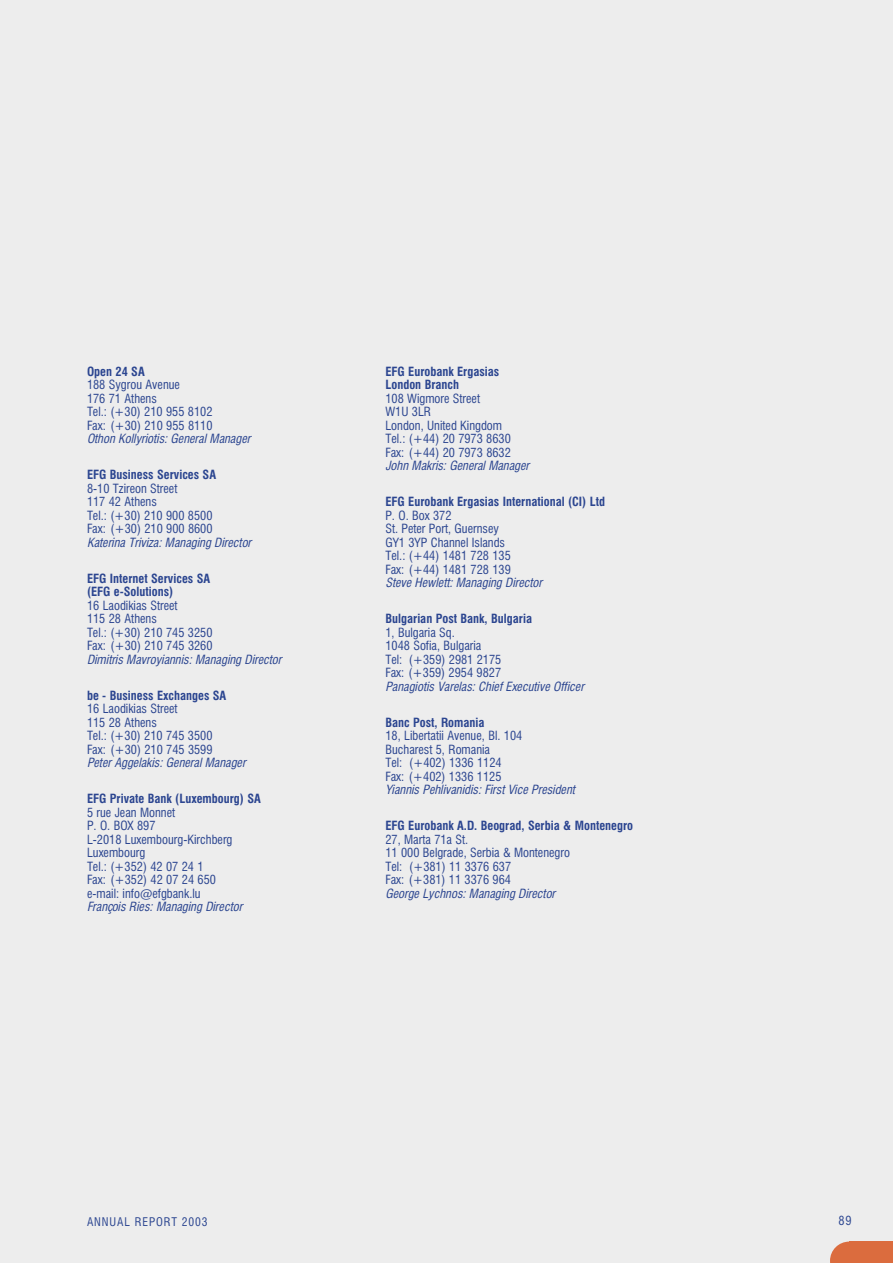
<style>
.page{position:relative;width:893px;height:1263px;background:#fff}
.page>*{position:absolute;margin:0;border:0;box-sizing:border-box;transform-origin:0 0}
.t1{font:12.75px/13.5px "Mg Helvetica Cond";color:#2b4590}
.t2{font:italic 12.75px "Mg Helvetica Cond";color:#2b4590}
.t3{font:700 12.75px/13.5px "Mg Helvetica Cond";color:#2b4590}
.t4{font:12px "Mg Helvetica Cond";letter-spacing:.07em;color:#2b4590}
</style>
<div class="page">
<div style="left:0;top:0;width:892px;height:1263px;background:#ededed"></div>
<div style="left:849px;top:1242px;width:43px;height:21px;background:#db6c3e"></div>
<svg style="left:830px;top:1242px;width:19px;height:21px"></svg>
<p class="t3" style="left:87px;top:366px;width:59px">Open 24 SA</p>
<p class="t1" style="left:87px;top:379px;width:127px">188 Sygrou Avenue<br>176 71 Athens<br>∆el.: (+30) 210 955 8102<br>Fax: (+30) 210 955 8110</p>
<p class="t2" style="left:87px;top:434px;width:165px">Othon Kollyriotis: General Manager</p>
<p class="t3" style="left:87px;top:469px;width:131px">EFG Business Services SA</p>
<p class="t1" style="left:87px;top:483px;width:127px">8-10 Tzireon Street<br>117 42 Athens<br>∆el.: (+30) 210 900 8500<br>Fax: (+30) 210 900 8600</p>
<p class="t2" style="left:87px;top:538px;width:166px">Katerina Triviza: Managing Director</p>
<p class="t3" style="left:87px;top:573px;width:125px">EFG Internet Services SA (EFG e-Solutions)</p>
<p class="t1" style="left:87px;top:600px;width:127px">16 Laodikias Street<br>115 28 Athens<br>∆el.: (+30) 210 745 3250<br>Fax: (+30) 210 745 3260</p>
<p class="t2" style="left:87px;top:655px;width:196px">Dimitris Mavroyiannis: Managing Director</p>
<p class="t3" style="left:87px;top:690px;width:141px">be - Business Exchanges SA</p>
<p class="t1" style="left:87px;top:703px;width:127px">16 Laodikias Street<br>115 28 Athens<br>∆el.: (+30) 210 745 3500<br>Fax: (+30) 210 745 3599</p>
<p class="t2" style="left:87px;top:758px;width:160px">Peter Aggelakis: General Manager</p>
<p class="t3" style="left:87px;top:793px;width:175px">EFG Private Bank (Luxembourg) SA</p>
<p class="t1" style="left:87px;top:807px;width:147px">5 rue Jean Monnet<br>P. O. BOX 897<br>L-2018 Luxembourg-Kirchberg<br>Luxembourg<br>Tel.: (+352) 42 07 24 1<br>Fax: (+352) 42 07 24 650 e-mail: info@efgbank.lu</p>
<p class="t2" style="left:87px;top:902px;width:157px">François Ries: Managing Director</p>
<p class="t3" style="left:385px;top:366px;width:115px">EFG Eurobank Ergasias<br>London Branch</p>
<p class="t1" style="left:385px;top:393px;width:127px">108 Wigmore Street<br>W1U 3LR<br>London, United Kingdom ∆el.: (+44) 20 7973 8630<br>Fax: (+44) 20 7973 8632</p>
<p class="t2" style="left:385px;top:461px;width:145px">John Makris: General Manager</p>
<p class="t3" style="left:385px;top:496px;width:221px">EFG Eurobank Ergasias International (CI) Ltd</p>
<p class="t1" style="left:385px;top:510px;width:127px">P. O. Box 372<br>St. Peter Port, Guernsey<br>GY1 3YP Channel Islands ∆el.: (+44) 1481 728 135<br>Fax: (+44) 1481 728 139</p>
<p class="t2" style="left:385px;top:578px;width:158px">Steve Hewlett: Managing Director</p>
<p class="t3" style="left:385px;top:613px;width:148px">Bulgarian Post Bank, Bulgaria</p>
<p class="t1" style="left:385px;top:627px;width:117px">1, Bulgaria Sq.<br>1048 Sofia, Bulgaria<br>Tel: (+359) 2981 2175<br>Fax: (+359) 2954 9827</p>
<p class="t2" style="left:385px;top:682px;width:200px">Panagiotis Varelas: Chief Executive Officer</p>
<p class="t3" style="left:385px;top:717px;width:100px">Banc Post, Romania</p>
<p class="t1" style="left:385px;top:730px;width:138px">18, Libertatii Avenue, Bl. 104<br>Bucharest 5, Romania<br>Tel: (+402) 1336 1124<br>Fax: (+402) 1336 1125</p>
<p class="t2" style="left:385px;top:785px;width:191px">Yiannis Pehlivanidis: First Vice President</p>
<p class="t3" style="left:385px;top:820px;width:249px">EFG Eurobank A.D. Beograd, Serbia &amp; Montenegro</p>
<p class="t1" style="left:385px;top:834px;width:186px">27, Marta 71a St.<br>11 000 Belgrade, Serbia &amp; Montenegro<br>Tel: (+381) 11 3376 637<br>Fax: (+381) 11 3376 964</p>
<p class="t2" style="left:385px;top:889px;width:171px">George Lychnos: Managing Director</p>
<p class="t4" style="left:87px;top:1218px;width:122px">ANNUAL REPORT 2003</p>
<p class="t1" style="left:838px;top:1215px;width:15px">89</p>
</div>
